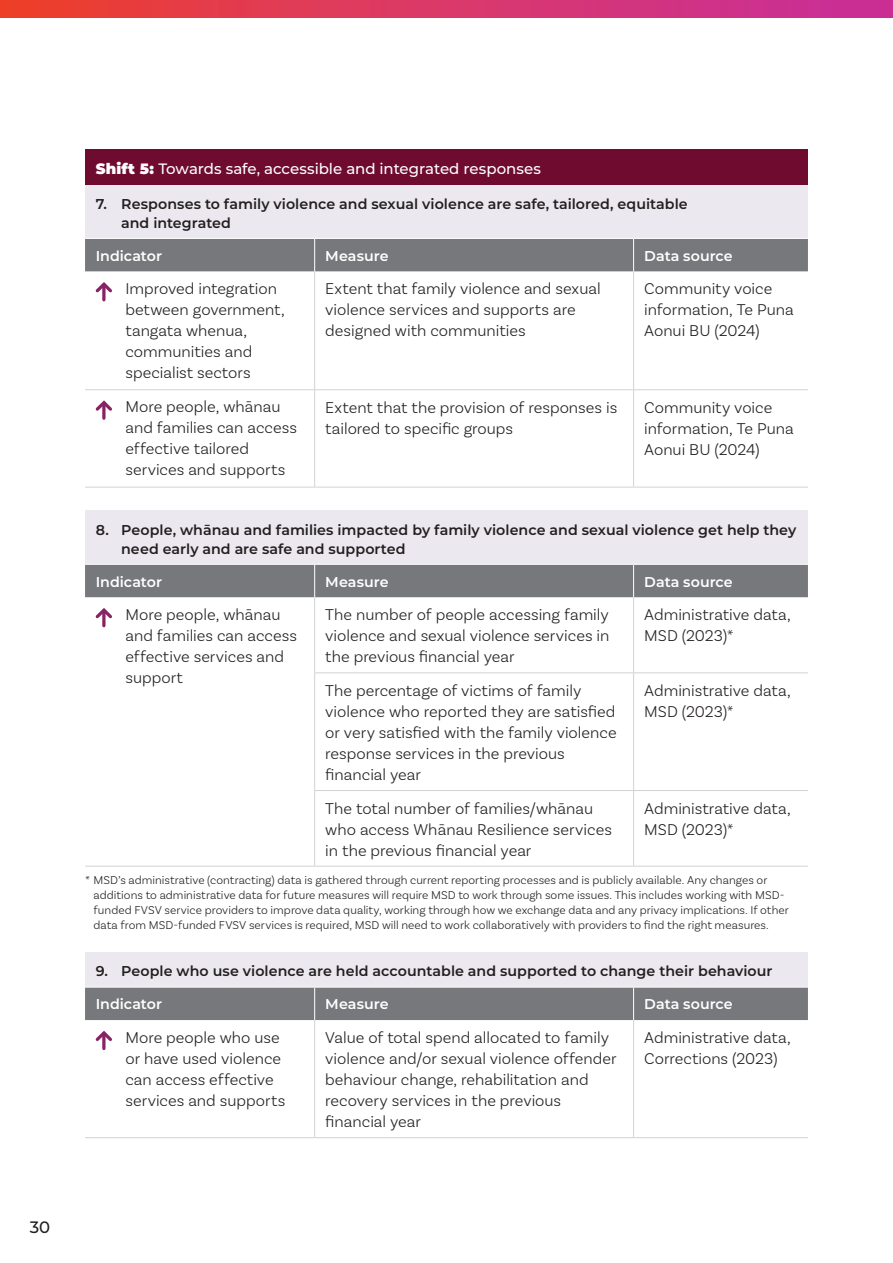
<style>
.page{position:relative;width:893px;height:1263px;background:#fff}
.page>*{position:absolute;margin:0;border:0;box-sizing:border-box;transform-origin:0 0}
.Body_Copy{font:300 16.5px/21px "Basic Sans";color:#231f20}
.Measure_Now_Arrow_Bullets{font:300 16.5px/21px "Basic Sans";color:#231f20}
.t1{font:500 16.5px "Montserrat";color:#231f20}
.Heading_L4{font:500 15px "Montserrat";color:#fff}
.Outcome_Table_Head{font:600 14.25px/18.8px "Montserrat";color:#231f20}
.Outcome_Table_Head-2{font:600 14.25px "Montserrat";color:#fff}
.Footnote{font:300 12px/15px "Basic Sans";letter-spacing:.005em;color:#231f20}
.s1{font-weight:900}
</style>
<div class="page">
<div style="left:0;top:0;width:893px;height:17px;background:linear-gradient(to right,#ed402e,#c72f9e)"></div>
<div style="left:85px;top:149px;width:723px;height:36px;background:#6e0b2f"></div>
<div style="left:85px;top:185px;width:723px;height:53px;background:#ebe8ef"></div>
<div style="left:85px;top:239px;width:723px;height:32px;background:#76787b"></div>
<hr style="left:314px;top:271px;width:1px;height:118px;background:#d1d2d4">
<hr style="left:633px;top:271px;width:1px;height:118px;background:#d1d2d4">
<hr style="left:85px;top:389px;width:230px;height:1px;background:#d1d2d4">
<hr style="left:315px;top:389px;width:319px;height:1px;background:#d1d2d4">
<hr style="left:314px;top:390px;width:1px;height:97px;background:#d1d2d4">
<hr style="left:634px;top:389px;width:174px;height:1px;background:#d1d2d4">
<hr style="left:633px;top:390px;width:1px;height:97px;background:#d1d2d4">
<hr style="left:85px;top:487px;width:230px;height:1px;background:#d1d2d4">
<hr style="left:315px;top:487px;width:319px;height:1px;background:#d1d2d4">
<hr style="left:634px;top:487px;width:174px;height:1px;background:#d1d2d4">
<hr style="left:314px;top:239px;width:1px;height:32px;background:#fff">
<hr style="left:633px;top:239px;width:1px;height:32px;background:#fff">
<svg style="left:95px;top:282px;width:17px;height:11px"></svg>
<svg style="left:102px;top:285px;width:4px;height:15px"></svg>
<svg style="left:95px;top:400px;width:17px;height:11px"></svg>
<svg style="left:102px;top:403px;width:4px;height:15px"></svg>
<div style="left:85px;top:510px;width:723px;height:54px;background:#ebe8ef"></div>
<div style="left:85px;top:565px;width:723px;height:32px;background:#76787b"></div>
<hr style="left:314px;top:597px;width:1px;height:75px;background:#d1d2d4">
<hr style="left:633px;top:597px;width:1px;height:75px;background:#d1d2d4">
<hr style="left:314px;top:672px;width:320px;height:1px;background:#d1d2d4">
<hr style="left:314px;top:673px;width:1px;height:117px;background:#d1d2d4">
<hr style="left:634px;top:672px;width:174px;height:1px;background:#d1d2d4">
<hr style="left:633px;top:673px;width:1px;height:117px;background:#d1d2d4">
<hr style="left:314px;top:790px;width:320px;height:1px;background:#d1d2d4">
<hr style="left:314px;top:791px;width:1px;height:75px;background:#d1d2d4">
<hr style="left:634px;top:790px;width:174px;height:1px;background:#d1d2d4">
<hr style="left:633px;top:791px;width:1px;height:75px;background:#d1d2d4">
<hr style="left:85px;top:866px;width:230px;height:1px;background:#d1d2d4">
<hr style="left:315px;top:866px;width:319px;height:1px;background:#d1d2d4">
<hr style="left:634px;top:866px;width:174px;height:1px;background:#d1d2d4">
<hr style="left:314px;top:565px;width:1px;height:32px;background:#fff">
<hr style="left:633px;top:565px;width:1px;height:32px;background:#fff">
<svg style="left:95px;top:608px;width:17px;height:11px"></svg>
<svg style="left:102px;top:611px;width:4px;height:15px"></svg>
<div style="left:85px;top:952px;width:723px;height:35px;background:#ebe8ef"></div>
<div style="left:85px;top:988px;width:723px;height:32px;background:#76787b"></div>
<hr style="left:314px;top:1020px;width:1px;height:117px;background:#d1d2d4">
<hr style="left:633px;top:1020px;width:1px;height:117px;background:#d1d2d4">
<hr style="left:85px;top:1137px;width:230px;height:1px;background:#d1d2d4">
<hr style="left:315px;top:1137px;width:319px;height:1px;background:#d1d2d4">
<hr style="left:634px;top:1137px;width:174px;height:1px;background:#d1d2d4">
<hr style="left:314px;top:987px;width:1px;height:33px;background:#fff">
<hr style="left:633px;top:987px;width:1px;height:33px;background:#fff">
<svg style="left:95px;top:1030px;width:17px;height:11px"></svg>
<svg style="left:102px;top:1033px;width:4px;height:15px"></svg>
<p class="Heading_L4" style="left:96px;top:158px;width:447px"><span class="s1">Shift 5:</span> Towards safe, accessible and integrated responses</p>
<p class="Outcome_Table_Head" style="left:121px;top:194px;width:568px;text-indent:-26px">7. Responses to family violence and sexual violence are safe, tailored, equitable and integrated</p>
<p class="Outcome_Table_Head-2" style="left:96px;top:246px;width:68px">Indicator</p>
<p class="Outcome_Table_Head-2" style="left:325px;top:246px;width:65px">Measure</p>
<p class="Outcome_Table_Head-2" style="left:644px;top:246px;width:90px">Data source</p>
<p class="Measure_Now_Arrow_Bullets" style="left:125px;top:278px;width:161px">Improved integration between government, tangata whenua, communities and specialist sectors</p>
<p class="Body_Copy" style="left:325px;top:278px;width:277px">Extent that family violence and sexual violence services and supports are designed with communities</p>
<p class="Body_Copy" style="left:644px;top:278px;width:151px">Community voice information, Te Puna<br>Aonui BU (2024)</p>
<p class="Measure_Now_Arrow_Bullets" style="left:125px;top:396px;width:173px">More people, whānau and families can access effective tailored services and supports</p>
<p class="Body_Copy" style="left:325px;top:396px;width:293px">Extent that the provision of responses is tailored to specific groups</p>
<p class="Body_Copy" style="left:644px;top:396px;width:151px">Community voice information, Te Puna<br>Aonui BU (2024)</p>
<p class="Outcome_Table_Head" style="left:121px;top:520px;width:677px;text-indent:-26px">8. People, whānau and families impacted by family violence and sexual violence get help they need early and are safe and supported</p>
<p class="Outcome_Table_Head-2" style="left:96px;top:571px;width:68px">Indicator</p>
<p class="Outcome_Table_Head-2" style="left:325px;top:571px;width:65px">Measure</p>
<p class="Outcome_Table_Head-2" style="left:644px;top:571px;width:90px">Data source</p>
<p class="Measure_Now_Arrow_Bullets" style="left:125px;top:604px;width:173px">More people, whānau and families can access effective services and support</p>
<p class="Body_Copy" style="left:325px;top:604px;width:286px;text-align:justify">The number of people accessing family violence and sexual violence services in the previous financial year</p>
<p class="Body_Copy" style="left:644px;top:604px;width:148px">Administrative data,<br>MSD (2023)*</p>
<p class="Body_Copy" style="left:325px;top:680px;width:293px">The percentage of victims of family violence who reported they are satisfied or very satisfied with the family violence response services in the previous financial year</p>
<p class="Body_Copy" style="left:644px;top:680px;width:148px">Administrative data,<br>MSD (2023)*</p>
<p class="Body_Copy" style="left:325px;top:797px;width:288px">The total number of families/whānau who access Whānau Resilience services in the previous financial year</p>
<p class="Body_Copy" style="left:644px;top:797px;width:148px">Administrative data,<br>MSD (2023)*</p>
<p class="Footnote" style="left:94px;top:872px;width:697px;text-indent:-9px">* MSD’s administrative (contracting) data is gathered through current reporting processes and is publicly available. Any changes or additions to administrative data for future measures will require MSD to work through some issues. This includes working with MSD&shy;funded FVSV service providers to improve data quality, working through how we exchange data and any privacy implications. If other data from MSD-funded FVSV services is required, MSD will need to work collaboratively with providers to find the right measures.</p>
<p class="Outcome_Table_Head" style="left:96px;top:961px;width:678px">9. People who use violence are held accountable and supported to change their behaviour</p>
<p class="Outcome_Table_Head-2" style="left:96px;top:994px;width:68px">Indicator</p>
<p class="Outcome_Table_Head-2" style="left:325px;top:994px;width:65px">Measure</p>
<p class="Outcome_Table_Head-2" style="left:644px;top:994px;width:90px">Data source</p>
<p class="Measure_Now_Arrow_Bullets" style="left:125px;top:1026px;width:162px">More people who use or have used violence can access effective services and supports</p>
<p class="Body_Copy" style="left:325px;top:1027px;width:293px">Value of total spend allocated to family violence and/or sexual violence offender behaviour change, rehabilitation and recovery services in the previous financial year</p>
<p class="Body_Copy" style="left:644px;top:1027px;width:148px">Administrative data,<br>Corrections (2023)</p>
<p class="t1" style="left:30px;top:1216px;width:22px">30</p>
</div>
